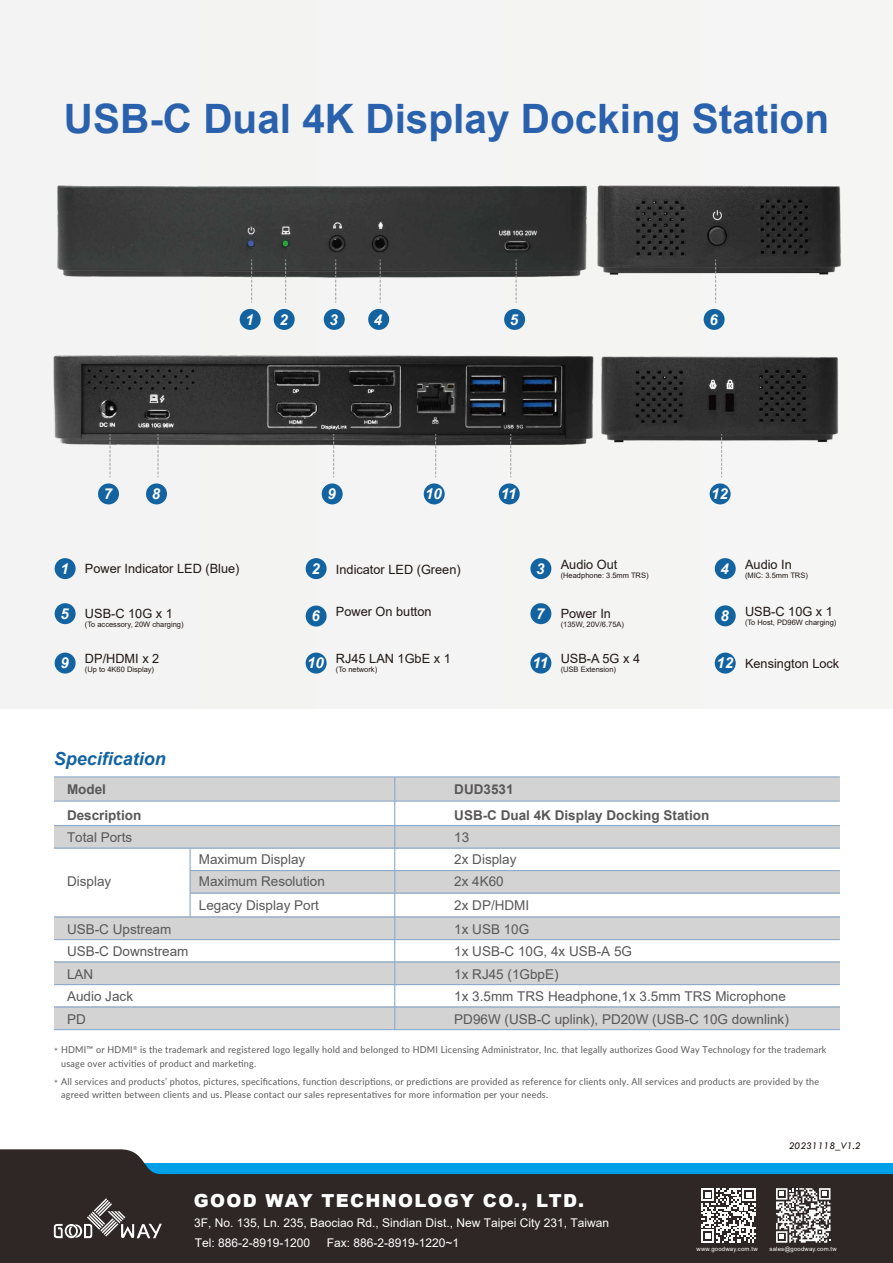
<style>
.page{position:relative;width:893px;height:1263px;background:#fff}
.page>*{position:absolute;margin:0;border:0;box-sizing:border-box;transform-origin:0 0}
.t1{font:700 40.5px "Arial";color:#2a61ad}
.t2{font:900 18px "Arial";letter-spacing:.075em;color:#fff}
.t3{font:italic 700 18px "Arial";color:#1363a1}
.t4{font:italic 700 15px "Arial";color:#fff}
.t5{font:13.5px/22.5px "Arial";color:#595757}
.t6{font:700 13.5px/25.5px "Arial";color:#595757}
.t7{font:12.75px "Arial";color:#221815}
.t8{font:12px/20.2px "Arial";color:#fff}
.t9{font:italic 10.5px "Tw Cen";color:#221815}
.t10{font:9.45px/13.5px "Lato";letter-spacing:.025em;color:#5a5858;scale:.95 1}
.t11{font:7.5px "Arial";color:#221815}
.t12{font:6px "Arial";letter-spacing:.025em;color:#fff}
.s1{font-weight:700;font-style:italic;font-size:15px;color:#fff}
</style>
<div class="page">
<div style="left:0;top:0;width:893px;height:708px;background:#f3f4f3"></div>
<svg style="left:0;top:1149px;width:893px;height:114px;background:#434b50"></svg>
<img style="left:57px;top:185px;width:519px;height:135px">
<img style="left:53px;top:355px;width:528px;height:114px">
<svg style="left:54px;top:1198px;width:108px;height:40px;background:#57514f"></svg>
<svg style="left:776px;top:1188px;width:54px;height:55px"></svg>
<svg style="left:701px;top:1188px;width:55px;height:54px"></svg>
<div style="left:55px;top:558px;width:21px;height:21px;background:#1363a1;border-radius:50%"></div>
<div style="left:55px;top:653px;width:21px;height:20px;background:#1363a1;border-radius:50%"></div>
<div style="left:55px;top:603px;width:21px;height:21px;background:#1363a1;border-radius:50%"></div>
<div style="left:715px;top:558px;width:21px;height:21px;background:#1363a1;border-radius:50%"></div>
<div style="left:715px;top:653px;width:21px;height:20px;background:#1363a1;border-radius:50%"></div>
<div style="left:715px;top:605px;width:21px;height:21px;background:#1363a1;border-radius:50%"></div>
<div style="left:530px;top:558px;width:21px;height:21px;background:#1363a1;border-radius:50%"></div>
<div style="left:530px;top:653px;width:21px;height:20px;background:#1363a1;border-radius:50%"></div>
<div style="left:530px;top:603px;width:21px;height:21px;background:#1363a1;border-radius:50%"></div>
<div style="left:306px;top:558px;width:21px;height:21px;background:#1363a1;border-radius:50%"></div>
<div style="left:306px;top:653px;width:21px;height:20px;background:#1363a1;border-radius:50%"></div>
<div style="left:306px;top:606px;width:21px;height:20px;background:#1363a1;border-radius:50%"></div>
<div style="left:54px;top:777px;width:786px;height:23px;background:#d3d3d3"></div>
<div style="left:54px;top:825px;width:786px;height:23px;background:#d3d3d3"></div>
<div style="left:190px;top:870px;width:650px;height:23px;background:#d3d3d3"></div>
<div style="left:54px;top:916px;width:786px;height:24px;background:#d3d3d3"></div>
<div style="left:54px;top:961px;width:786px;height:24px;background:#d3d3d3"></div>
<div style="left:54px;top:1006px;width:786px;height:24px;background:#d3d3d3"></div>
<hr style="left:54px;top:825px;width:786px;height:1px;background:#8eaaca">
<hr style="left:54px;top:847px;width:786px;height:2px;background:#8eaaca">
<hr style="left:190px;top:870px;width:650px;height:1px;background:#8eaaca">
<hr style="left:190px;top:892px;width:650px;height:2px;background:#8eaaca">
<hr style="left:54px;top:916px;width:786px;height:2px;background:#8eaaca">
<hr style="left:54px;top:939px;width:786px;height:1px;background:#8eaaca">
<hr style="left:54px;top:961px;width:786px;height:2px;background:#8eaaca">
<hr style="left:54px;top:984px;width:786px;height:1px;background:#8eaaca">
<hr style="left:54px;top:1006px;width:786px;height:2px;background:#8eaaca">
<hr style="left:54px;top:1029px;width:786px;height:1px;background:#8eaaca">
<hr style="left:54px;top:800px;width:786px;height:2px;background:#8eaaca">
<hr style="left:54px;top:776px;width:786px;height:1px;background:#8eaaca">
<div style="left:240px;top:309px;width:21px;height:21px;background:#1363a1;border-radius:50%"></div>
<svg style="left:251px;top:260px;width:1px;height:43px"></svg>
<div style="left:274px;top:309px;width:21px;height:21px;background:#1363a1;border-radius:50%"></div>
<svg style="left:285px;top:260px;width:1px;height:43px"></svg>
<div style="left:324px;top:309px;width:21px;height:21px;background:#1363a1;border-radius:50%"></div>
<svg style="left:335px;top:260px;width:1px;height:43px"></svg>
<div style="left:368px;top:309px;width:21px;height:21px;background:#1363a1;border-radius:50%"></div>
<svg style="left:380px;top:260px;width:1px;height:43px"></svg>
<div style="left:504px;top:309px;width:21px;height:21px;background:#1363a1;border-radius:50%"></div>
<svg style="left:516px;top:260px;width:1px;height:43px"></svg>
<div style="left:98px;top:483px;width:21px;height:21px;background:#1363a1;border-radius:50%"></div>
<svg style="left:110px;top:434px;width:1px;height:43px"></svg>
<div style="left:146px;top:483px;width:21px;height:21px;background:#1363a1;border-radius:50%"></div>
<svg style="left:158px;top:434px;width:1px;height:43px"></svg>
<div style="left:322px;top:483px;width:21px;height:21px;background:#1363a1;border-radius:50%"></div>
<svg style="left:333px;top:434px;width:1px;height:43px"></svg>
<div style="left:424px;top:483px;width:21px;height:21px;background:#1363a1;border-radius:50%"></div>
<svg style="left:435px;top:434px;width:1px;height:43px"></svg>
<div style="left:499px;top:483px;width:21px;height:21px;background:#1363a1;border-radius:50%"></div>
<svg style="left:510px;top:434px;width:1px;height:43px"></svg>
<hr style="left:189px;top:848px;width:2px;height:69px;background:#8eaaca">
<hr style="left:394px;top:777px;width:1px;height:252px;background:#8eaaca">
<img style="left:576px;top:185px;width:265px;height:106px">
<img style="left:581px;top:356px;width:257px;height:101px">
<div style="left:704px;top:309px;width:21px;height:21px;background:#1363a1;border-radius:50%"></div>
<svg style="left:715px;top:260px;width:1px;height:43px"></svg>
<div style="left:710px;top:483px;width:21px;height:21px;background:#1363a1;border-radius:50%"></div>
<svg style="left:721px;top:434px;width:1px;height:43px"></svg>
<h1 class="t1" style="left:64px;top:91px;width:767px">USB-C Dual 4K Display Docking Station</h1>
<h3 class="t4" style="left:245px;top:310px;width:10px">1</h3>
<h3 class="t4" style="left:279px;top:310px;width:10px">2</h3>
<h3 class="t4" style="left:329px;top:310px;width:10px">3</h3>
<h3 class="t4" style="left:374px;top:310px;width:10px">4</h3>
<h3 class="t4" style="left:510px;top:310px;width:10px">5</h3>
<h3 class="t4" style="left:709px;top:310px;width:10px">6</h3>
<h3 class="t4" style="left:104px;top:484px;width:10px">7</h3>
<h3 class="t4" style="left:152px;top:484px;width:10px">8</h3>
<h3 class="t4" style="left:327px;top:484px;width:10px">9</h3>
<h3 class="t4" style="left:425px;top:484px;width:18px">10</h3>
<h3 class="t4" style="left:501px;top:484px;width:17px">11</h3>
<h3 class="t4" style="left:711px;top:484px;width:18px">12</h3>
<h3 class="t7" style="left:60px;top:559px;width:181px"><span class="s1">1</span> Power Indicator LED (Blue)</h3>
<h3 class="t7" style="left:311px;top:561px;width:151px"><span class="s1">2</span> Indicator LED (Green)</h3>
<h3 class="t7" style="left:536px;top:555px;width:83px"><span class="s1">3</span> Audio Out</h3>
<p class="t11" style="left:561px;top:570px;width:89px">(Headphone: 3.5mm TRS)</p>
<h3 class="t7" style="left:720px;top:555px;width:73px"><span class="s1">4</span> Audio In</h3>
<p class="t11" style="left:745px;top:570px;width:64px">(MIC: 3.5mm TRS)</p>
<h3 class="t7" style="left:60px;top:604px;width:114px"><span class="s1">5</span> USB-C 10G x 1</h3>
<p class="t11" style="left:85px;top:619px;width:100px">(To accessory, 20W charging)</p>
<h3 class="t7" style="left:311px;top:603px;width:122px"><span class="s1">6</span> Power On button</h3>
<h3 class="t7" style="left:536px;top:604px;width:76px"><span class="s1">7</span> Power In</h3>
<p class="t11" style="left:561px;top:619px;width:65px">(135W, 20V/6.75A)</p>
<h3 class="t7" style="left:720px;top:603px;width:114px"><span class="s1">8</span> USB-C 10G x 1</h3>
<p class="t11" style="left:745px;top:617px;width:93px">(To Host, PD96W charging)</p>
<h3 class="t7" style="left:60px;top:650px;width:100px"><span class="s1">9</span> DP/HDMI x 2</h3>
<p class="t11" style="left:85px;top:664px;width:71px">(Up to 4K60 Display)</p>
<h3 class="t7" style="left:307px;top:650px;width:145px"><span class="s1">10</span> RJ45 LAN 1GbE x 1</h3>
<p class="t11" style="left:336px;top:664px;width:43px">(To network)</p>
<h3 class="t7" style="left:533px;top:650px;width:109px"><span class="s1">11</span> USB-A 5G x 4</h3>
<p class="t11" style="left:561px;top:664px;width:57px">(USB Extension)</p>
<h3 class="t7" style="left:716px;top:654px;width:124px"><span class="s1">12</span> Kensington Lock</h3>
<h2 class="t3" style="left:54px;top:746px;width:114px">Specification</h2>
<h3 class="t6" style="left:67px;top:777px;width:76px">Model<br>Description</h3>
<h3 class="t6" style="left:454px;top:777px;width:257px">DUD3531<br>USB-C Dual 4K Display Docking Station</h3>
<h3 class="t5" style="left:67px;top:826px;width:67px">Total Ports</h3>
<h3 class="t5" style="left:454px;top:826px;width:17px">13</h3>
<h3 class="t5" style="left:67px;top:869px;width:46px">Display</h3>
<h3 class="t5" style="left:67px;top:917px;width:123px">USB-C Upstream<br>USB-C Downstream<br>LAN<br>Audio Jack<br>PD</h3>
<h3 class="t5" style="left:454px;top:917px;width:336px">1x USB 10G<br>1x USB-C 10G, 4x USB-A 5G<br>1x RJ45 (1GbpE)<br>1x 3.5mm TRS Headphone,1x 3.5mm TRS Microphone<br>PD96W (USB-C uplink), PD20W (USB-C 10G downlink)</h3>
<h3 class="t5" style="left:454px;top:848px;width:64px">2x Display<br>2x 4K60</h3>
<h3 class="t5" style="left:454px;top:894px;width:77px">2x DP/HDMI</h3>
<h3 class="t5" style="left:199px;top:848px;width:128px">Maximum Display<br>Maximum Resolution</h3>
<h3 class="t5" style="left:199px;top:894px;width:122px">Legacy Display Port</h3>
<p class="t10" style="left:61px;top:1043px;width:807px">HDMI™ or HDMI<sup>®</sup> is the trademark and registered logo legally hold and belonged to HDMI Licensing Administrator, Inc. that legally authorizes Good Way Technology for the trademark usage over activities of product and marketing.</p>
<p class="t10" style="left:54px;top:1045px;width:6px">*</p>
<p class="t10" style="left:61px;top:1074px;width:799px">All services and products’ photos, pictures, specifications, function descriptions, or predictions are provided as reference for clients only. All services and products are provided by the agreed written between clients and us. Please contact our sales representatives for more information per your needs.</p>
<p class="t10" style="left:54px;top:1076px;width:6px">*</p>
<h2 class="t2" style="left:194px;top:1187px;width:392px">GOOD WAY TECHNOLOGY CO., LTD.</h2>
<p class="t8" style="left:194px;top:1212px;width:416px">3F, No. 135, Ln. 235, Baociao Rd., Sindian Dist., New Taipei City 231, Taiwan<br>Tel: 886-2-8919-1200</p>
<p class="t8" style="left:327px;top:1232px;width:134px">Fax: 886-2-8919-1220~1</p>
<p class="t9" style="left:789px;top:1140px;width:73px">20231118_V1.2</p>
<p class="t12" style="left:696px;top:1244px;width:63px">www.goodway.com.tw</p>
<p class="t12" style="left:770px;top:1244px;width:69px">sales@goodway.com.tw</p>
</div>
